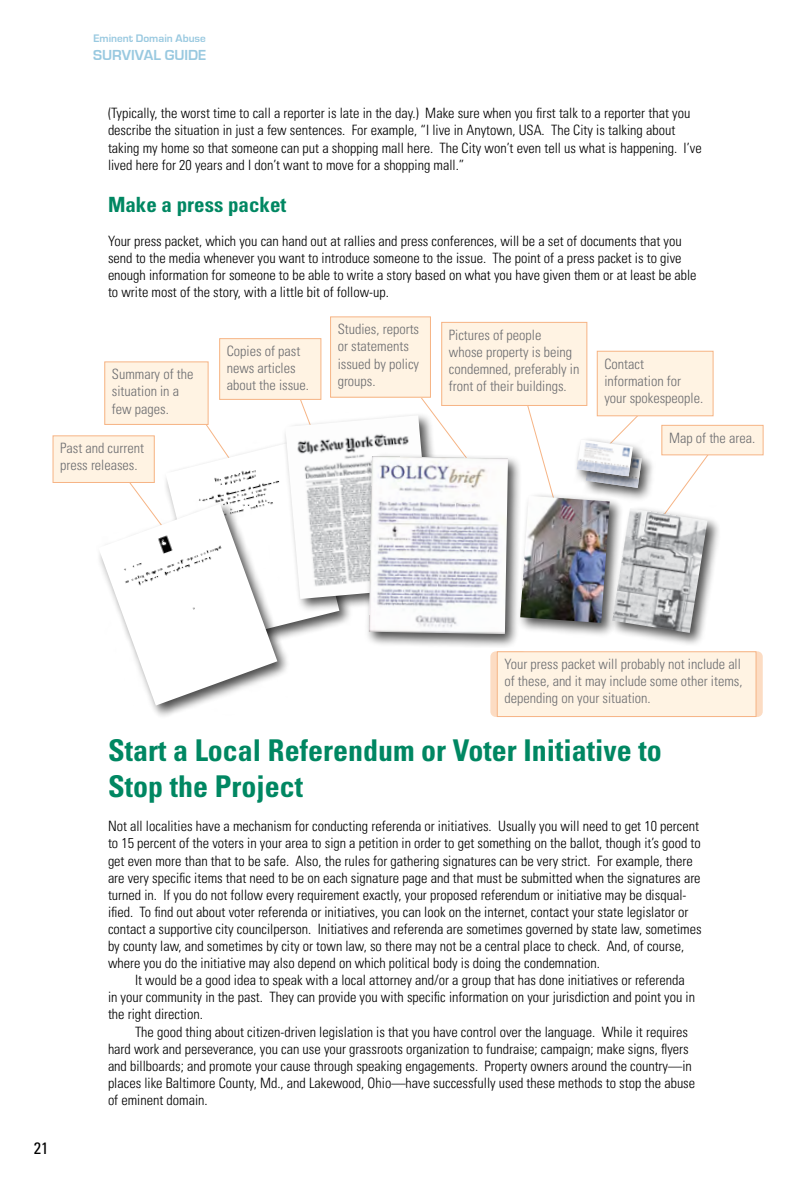
<style>
.page{position:relative;width:810px;height:1188px;background:#fff}
.page>*{position:absolute;margin:0;border:0;box-sizing:border-box;transform-origin:0 0}
.t1{font:700 condensed 30px/36px "Univers LT Pro";color:#008762}
.t2{font:700 condensed 21px "Univers LT Pro";color:#008762}
.t3{font:condensed 16.5px "Univers LT Pro";color:#000}
.t4{font:700 15px "Eurostile";color:#99c9e0}
.t5{font:300 condensed 14.25px/17.1px "Univers LT Pro";color:#000}
.t6{font:300 condensed 14.25px/17.1px "Univers LT Pro";color:#6d6e71}
.t7{font:700 11.25px "Eurostile";color:#99c9e0}
</style>
<div class="page">
<div style="left:490px;top:651px;width:37px;height:66px;background:linear-gradient(to bottom,#fbd9be,#fbd9bf);border-radius:5px"></div>
<svg style="left:527px;top:406px;width:26px;height:86px"></svg>
<div style="left:53px;top:436px;width:101px;height:46px;background:#fff3e3"></div>
<div style="left:53px;top:435px;width:102px;height:48px;border:1px solid #f6b485"></div>
<div style="left:105px;top:362px;width:103px;height:62px;background:#fff3e3"></div>
<div style="left:104px;top:362px;width:104px;height:63px;border:1px solid #f6b485"></div>
<div style="left:220px;top:339px;width:101px;height:60px;background:#fff3e3"></div>
<div style="left:219px;top:338px;width:102px;height:62px;border:1px solid #f6b485"></div>
<div style="left:597px;top:351px;width:116px;height:65px;background:#fff3e3"></div>
<div style="left:597px;top:351px;width:116px;height:65px;border:1px solid #f6b485"></div>
<div style="left:609px;top:505px;width:113px;height:143px;background:#000;opacity:.7"></div>
<img style="left:624px;top:542px;width:84px;height:91px">
<div style="left:662px;top:425px;width:101px;height:30px;background:#fff3e3"></div>
<div style="left:662px;top:425px;width:102px;height:30px;border:1px solid #f6b485"></div>
<div style="left:517px;top:492px;width:107px;height:145px;background:#000;opacity:.7"></div>
<img style="left:523px;top:496px;width:87px;height:127px">
<div style="left:442px;top:322px;width:145px;height:83px;background:#fff3e3"></div>
<div style="left:441px;top:322px;width:146px;height:84px;border:1px solid #f6b485"></div>
<svg style="left:421px;top:373px;width:65px;height:79px"></svg>
<div style="left:331px;top:317px;width:99px;height:80px;background:#fff3e3"></div>
<div style="left:330px;top:316px;width:101px;height:82px;border:1px solid #f6b485"></div>
<div style="left:282px;top:412px;width:165px;height:201px;background:#000;opacity:.7"></div>
<img style="left:339px;top:415px;width:94px;height:184px">
<div style="left:365px;top:452px;width:158px;height:196px;background:#000;opacity:.7"></div>
<img style="left:369px;top:456px;width:139px;height:178px">
<div style="left:95px;top:500px;width:196px;height:219px;background:#000;opacity:.7"></div>
<svg style="left:98px;top:367px;width:241px;height:339px"></svg>
<img style="left:98px;top:504px;width:179px;height:202px">
<svg style="left:726px;top:651px;width:37px;height:66px"></svg>
<div style="left:497px;top:652px;width:259px;height:65px;background:#fff3e3"></div>
<div style="left:497px;top:651px;width:259px;height:66px;border:1px solid #f6b485"></div>
<svg style="left:577px;top:381px;width:140px;height:161px"></svg>
<img style="left:577px;top:440px;width:56px;height:36px">
<p class="t7" style="left:93px;top:32px;width:114px">Eminent Domain Abuse</p>
<p class="t4" style="left:93px;top:47px;width:115px">SURVIVAL GUIDE</p>
<p class="t5" style="left:108px;top:104px;width:595px">(Typically, the worst time to call a reporter is late in the day.) Make sure when you first talk to a reporter that you describe the situation in just a few sentences. For example, “I live in Anytown, USA. The City is talking about taking my home so that someone can put a shopping mall here. The City won’t even tell us what is happening. I’ve lived here for 20 years and I don’t want to move for a shopping mall.”</p>
<h2 class="t2" style="left:108px;top:192px;width:180px">Make a press packet</h2>
<p class="t5" style="left:108px;top:232px;width:590px">Your press packet, which you can hand out at rallies and press conferences, will be a set of documents that you send to the media whenever you want to introduce someone to the issue. The point of a press packet is to give enough information for someone to be able to write a story based on what you have given them or at least be able to write most of the story, with a little bit of follow-up.</p>
<p class="t6" style="left:112px;top:365px;width:83px">Summary of the situation in a few pages.</p>
<p class="t6" style="left:60px;top:439px;width:85px">Past and current press releases.</p>
<p class="t6" style="left:227px;top:342px;width:84px">Copies of past news articles about the issue.</p>
<p class="t6" style="left:338px;top:320px;width:83px">Studies, reports or statements issued by policy groups.</p>
<p class="t6" style="left:449px;top:325px;width:132px">Pictures of people<br>whose property is being condemned, preferably in front of their buildings.</p>
<p class="t6" style="left:604px;top:354px;width:100px">Contact information for your spokespeople.</p>
<p class="t6" style="left:669px;top:428px;width:88px">Map of the area.</p>
<p class="t3" style="left:34px;top:1138px;width:16px">21</p>
<p class="t6" style="left:504px;top:655px;width:240px;text-align:justify">Your press packet will probably not include all of these, and it may include some other items, depending on your situation.</p>
<h1 class="t1" style="left:108px;top:732px;width:555px">Start a Local Referendum or Voter Initiative to<br>Stop the Project</h1>
<p class="t5" style="left:108px;top:817px;width:595px">Not all localities have a mechanism for conducting referenda or initiatives. Usually you will need to get 10 percent to 15 percent of the voters in your area to sign a petition in order to get something on the ballot, though it’s good to get even more than that to be safe. Also, the rules for gathering signatures can be very strict. For example, there are very specific items that need to be on each signature page and that must be submitted when the signatures are turned in. If you do not follow every requirement exactly, your proposed referendum or initiative may be disqual&shy;ified. To find out about voter referenda or initiatives, you can look on the internet, contact your state legislator or contact a supportive city councilperson. Initiatives and referenda are sometimes governed by state law, sometimes by county law, and sometimes by city or town law, so there may not be a central place to check. And, of course, where you do the initiative may also depend on which political body is doing the condemnation.</p>
<p class="t5" style="left:108px;top:971px;width:589px;text-indent:27px">It would be a good idea to speak with a local attorney and/or a group that has done initiatives or referenda in your community in the past. They can provide you with specific information on your jurisdiction and point you in the right direction.</p>
<p class="t5" style="left:108px;top:1022px;width:589px;text-indent:27px">The good thing about citizen-driven legislation is that you have control over the language. While it requires hard work and perseverance, you can use your grassroots organization to fundraise; campaign; make signs, flyers and billboards; and promote your cause through speaking engagements. Property owners around the country—in places like Baltimore County, Md., and Lakewood, Ohio—have successfully used these methods to stop the abuse of eminent domain.</p>
</div>
